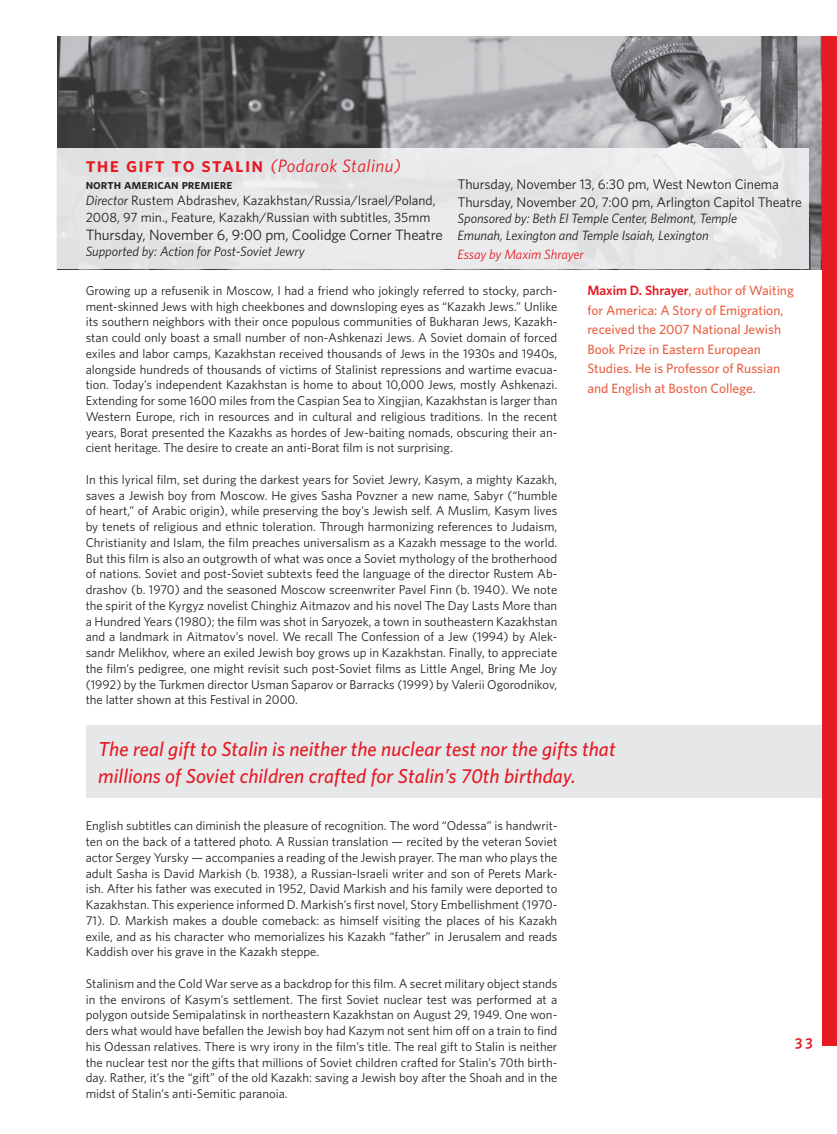
<style>
.page{position:relative;width:837px;height:1134px;background:#fff}
.page>*{position:absolute;margin:0;border:0;box-sizing:border-box;transform-origin:0 0}
.t1{font:italic 500 20.25px/27px "Whitney";letter-spacing:.005em;color:#e51a23}
.date{font:italic 18px "Whitney";letter-spacing:.025em;color:#e51a23}
.date-2{font:15px "Whitney";letter-spacing:-.005em;color:#231f20}
.t2{font:15px "Whitney Semibold SC";color:#e51a23}
.date-3{font:13.95px "Whitney";letter-spacing:-.005em;color:#231f20}
.t3{font:500 13.5px/19.5px "Whitney";color:#ea6347}
.date-4{font:italic 13.5px/16.5px "Whitney";letter-spacing:-.005em;color:#231f20}
.date-5{font:13.5px/16.5px "Whitney";color:#231f20}
.date-6{font:13.5px "Whitney Semibold SC";color:#231f20}
.date-7{font:italic 13.5px "Whitney";letter-spacing:-.005em;color:#e51a23}
.t4{font:12.75px/15.8px "Whitney";color:#231f20;text-align:justify}
.s1{font-family:"Whitney Semibold SC";font-style:normal;font-size:21px}
.s2{font-style:italic}
.s3{font-weight:600;color:#e51a23}
</style>
<div class="page">
<div style="left:86px;top:726px;width:751px;height:72px;background:#e6e7e9"></div>
<img style="left:57px;top:37px;width:766px;height:232px">
<div style="left:56px;top:148px;width:753px;height:121px;background:#e7e8e9"></div>
<div style="left:823px;top:37px;width:14px;height:1009px;background:#e51a23"></div>
<p class="date" style="left:86px;top:156px;width:317px"><span class="s1">the gift to stalin</span> (Podarok Stalinu)</p>
<p class="date-6" style="left:86px;top:176px;width:148px">north american premiere</p>
<p class="date-5" style="left:86px;top:192px;width:352px"><span class="s2">Director</span> Rustem Abdrashev, Kazakhstan/Russia/Israel/Poland,<br>2008, 97 min., Feature, Kazakh/Russian with subtitles, 35mm</p>
<p class="date-2" style="left:86px;top:226px;width:359px">Thursday, November 6, 9:00 pm, Coolidge Corner Theatre</p>
<p class="date-4" style="left:86px;top:243px;width:221px">Supported by: Action for Post-Soviet Jewry</p>
<p class="date-3" style="left:458px;top:176px;width:323px">Thursday, November 13, 6:30 pm, West Newton Cinema</p>
<p class="date-3" style="left:458px;top:194px;width:346px">Thursday, November 20, 7:00 pm, Arlington Capitol Theatre</p>
<p class="date-4" style="left:458px;top:210px;width:281px">Sponsored by: Beth El Temple Center, Belmont, Temple<br>Emunah, Lexington and Temple Isaiah, Lexington</p>
<p class="date-7" style="left:458px;top:247px;width:128px">Essay by Maxim Shrayer</p>
<p class="t4" style="left:86px;top:282px;width:473px">Growing up a refusenik in Moscow, I had a friend who jokingly referred to stocky, parch&shy;ment-skinned Jews with high cheekbones and downsloping eyes as “Kazakh Jews.” Unlike its southern neighbors with their once populous communities of Bukharan Jews, Kazakh&shy;stan could only boast a small number of non-Ashkenazi Jews. A Soviet domain of forced exiles and labor camps, Kazakhstan received thousands of Jews in the 1930s and 1940s, alongside hundreds of thousands of victims of Stalinist repressions and wartime evacua&shy;tion. Today’s independent Kazakhstan is home to about 10,000 Jews, mostly Ashkenazi.<br>Extending for some 1600 miles from the Caspian Sea to Xingjian, Kazakhstan is larger than Western Europe, rich in resources and in cultural and religious traditions. In the recent years, Borat presented the Kazakhs as hordes of Jew-baiting nomads, obscuring their an&shy;cient heritage. The desire to create an anti-Borat film is not surprising.</p>
<p class="t4" style="left:86px;top:471px;width:473px">In this lyrical film, set during the darkest years for Soviet Jewry, Kasym, a mighty Kazakh, saves a Jewish boy from Moscow. He gives Sasha Povzner a new name, Sabyr (“humble of heart,” of Arabic origin), while preserving the boy’s Jewish self. A Muslim, Kasym lives by tenets of religious and ethnic toleration. Through harmonizing references to Judaism, Christianity and Islam, the film preaches universalism as a Kazakh message to the world.<br>But this film is also an outgrowth of what was once a Soviet mythology of the brotherhood of nations. Soviet and post-Soviet subtexts feed the language of the director Rustem Ab&shy;drashov (b. 1970) and the seasoned Moscow screenwriter Pavel Finn (b. 1940). We note the spirit of the Kyrgyz novelist Chinghiz Aitmazov and his novel The Day Lasts More than a Hundred Years (1980); the film was shot in Saryozek, a town in southeastern Kazakhstan and a landmark in Aitmatov’s novel. We recall The Confession of a Jew (1994) by Alek&shy;sandr Melikhov, where an exiled Jewish boy grows up in Kazakhstan. Finally, to appreciate the film’s pedigree, one might revisit such post-Soviet films as Little Angel, Bring Me Joy (1992) by the Turkmen director Usman Saparov or Barracks (1999) by Valerii Ogorodnikov, the latter shown at this Festival in 2000.</p>
<p class="t3" style="left:587px;top:280px;width:208px"><span class="s3">Maxim D. Shrayer</span>, author of Waiting for America: A Story of Emigration, received the 2007 National Jewish Book Prize in Eastern European Studies. He is Professor of Russian and English at Boston College.</p>
<p class="t1" style="left:98px;top:735px;width:519px">The real gift to Stalin is neither the nuclear test nor the gifts that millions of Soviet children crafted for Stalin’s 70th birthday.</p>
<p class="t4" style="left:86px;top:818px;width:473px">English subtitles can diminish the pleasure of recognition. The word “Odessa” is handwrit&shy;ten on the back of a tattered photo. A Russian translation — recited by the veteran Soviet actor Sergey Yursky — accompanies a reading of the Jewish prayer. The man who plays the adult Sasha is David Markish (b. 1938), a Russian-Israeli writer and son of Perets Mark&shy;ish. After his father was executed in 1952, David Markish and his family were deported to Kazakhstan. This experience informed D. Markish’s first novel, Story Embellishment (1970- 71). D. Markish makes a double comeback: as himself visiting the places of his Kazakh exile, and as his character who memorializes his Kazakh “father” in Jerusalem and reads Kaddish over his grave in the Kazakh steppe.</p>
<p class="t4" style="left:86px;top:975px;width:473px">Stalinism and the Cold War serve as a backdrop for this film. A secret military object stands in the environs of Kasym’s settlement. The first Soviet nuclear test was performed at a polygon outside Semipalatinsk in northeastern Kazakhstan on August 29, 1949. One won&shy;ders what would have befallen the Jewish boy had Kazym not sent him off on a train to find his Odessan relatives. There is wry irony in the film’s title. The real gift to Stalin is neither the nuclear test nor the gifts that millions of Soviet children crafted for Stalin’s 70th birth&shy;day. Rather, it’s the “gift” of the old Kazakh: saving a Jewish boy after the Shoah and in the midst of Stalin’s anti-Semitic paranoia.</p>
<p class="t2" style="left:795px;top:1032px;width:19px">33</p>
</div>
